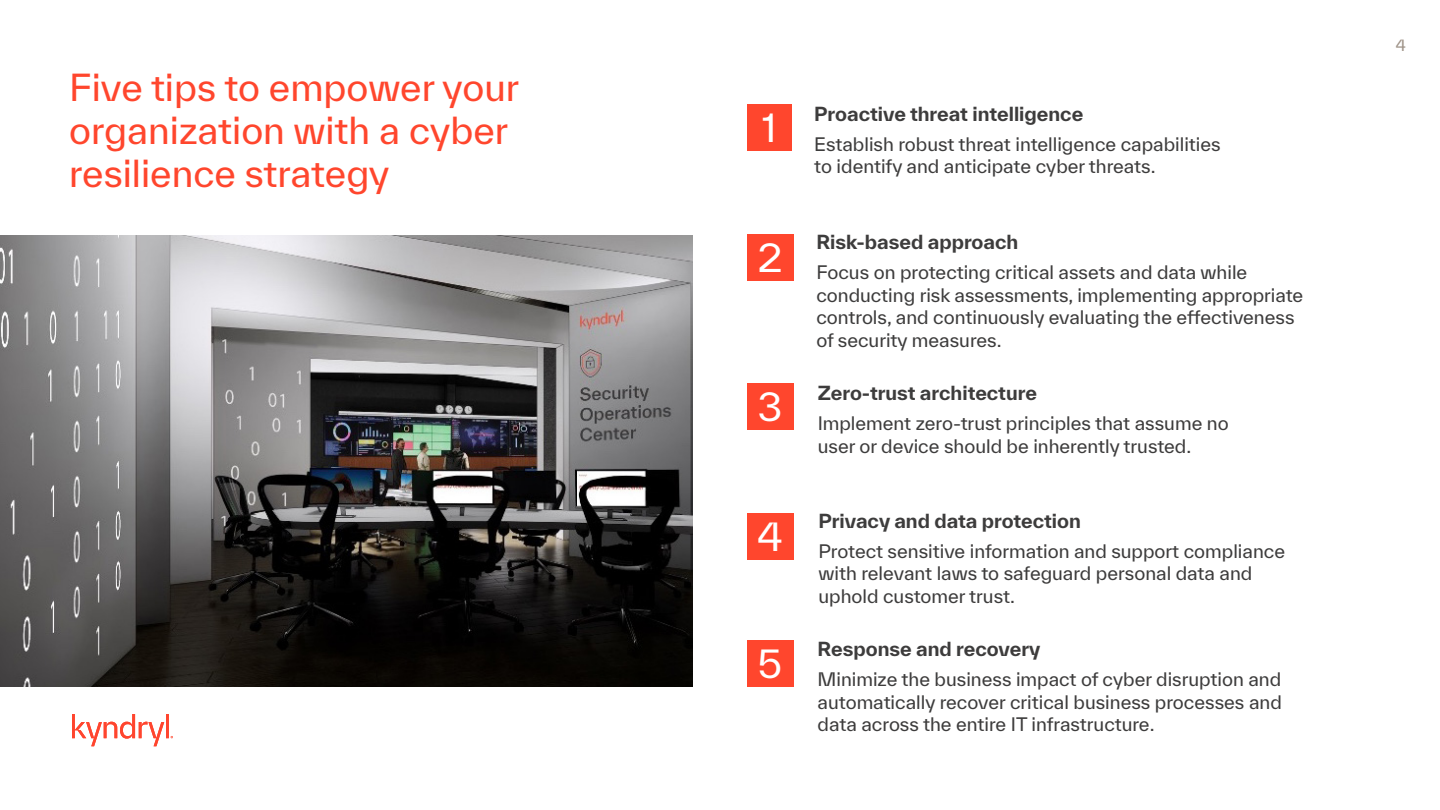
<style>
.page{position:relative;width:1440px;height:810px;background:#fff}
.page>*{position:absolute;margin:0;border:0;box-sizing:border-box;transform-origin:0 0}
.white_numbers_in_red_boxes{font:37.5px "TWK Everett";color:#fff}
.Headline_2{font:36px/43.2px "TWK Everett";color:#ff462d}
.Heading_4{font:700 18.75px "TWK Everett";color:#3d3c3c}
.Paragraph_12_15{font:18px/22.5px "TWK Everett";color:#3d3c3c}
.t1{font:15px "TWK Everett";color:#9e9287}
</style>
<div class="page">
<img style="left:0;top:236px;width:692px;height:451px">
<svg style="left:72px;top:714px;width:101px;height:32px"></svg>
<div style="left:747px;top:104px;width:45px;height:46px;background:#ff462d"></div>
<div style="left:747px;top:383px;width:46px;height:46px;background:#ff462d"></div>
<div style="left:747px;top:234px;width:46px;height:46px;background:#ff462d"></div>
<div style="left:747px;top:513px;width:46px;height:46px;background:#ff462d"></div>
<div style="left:747px;top:640px;width:46px;height:47px;background:#ff462d"></div>
<p class="Headline_2" style="left:69px;top:65px;width:452px">Five tips to empower your organization with a cyber resilience strategy</p>
<p class="white_numbers_in_red_boxes" style="left:762px;top:102px;width:16px">1</p>
<p class="white_numbers_in_red_boxes" style="left:758px;top:232px;width:26px">2</p>
<p class="white_numbers_in_red_boxes" style="left:758px;top:381px;width:26px">3</p>
<p class="white_numbers_in_red_boxes" style="left:758px;top:511px;width:27px">4</p>
<p class="white_numbers_in_red_boxes" style="left:758px;top:638px;width:26px">5</p>
<p class="Heading_4" style="left:814px;top:100px;width:271px">Proactive threat intelligence</p>
<p class="Paragraph_12_15" style="left:814px;top:133px;width:408px">Establish robust threat intelligence capabilities to identify and anticipate cyber threats.</p>
<p class="Heading_4" style="left:816px;top:229px;width:204px">Risk-based approach</p>
<p class="Paragraph_12_15" style="left:816px;top:261px;width:489px">Focus on protecting critical assets and data while conducting risk assessments, implementing appropriate controls, and continuously evaluating the effectiveness of security measures.</p>
<p class="Heading_4" style="left:818px;top:380px;width:221px">Zero-trust architecture</p>
<p class="Paragraph_12_15" style="left:818px;top:412px;width:412px">Implement zero-trust principles that assume no user or device should be inherently trusted.</p>
<p class="Heading_4" style="left:818px;top:507px;width:264px">Privacy and data protection</p>
<p class="Paragraph_12_15" style="left:818px;top:539px;width:468px">Protect sensitive information and support compliance with relevant laws to safeguard personal data and uphold customer trust.</p>
<p class="Heading_4" style="left:818px;top:636px;width:224px">Response and recovery</p>
<p class="Paragraph_12_15" style="left:818px;top:668px;width:466px;text-align:justify">Minimize the business impact of cyber disruption and automatically recover critical business processes and data across the entire IT infrastructure.</p>
<p class="t1" style="left:1396px;top:35px;width:12px">4</p>
</div>
